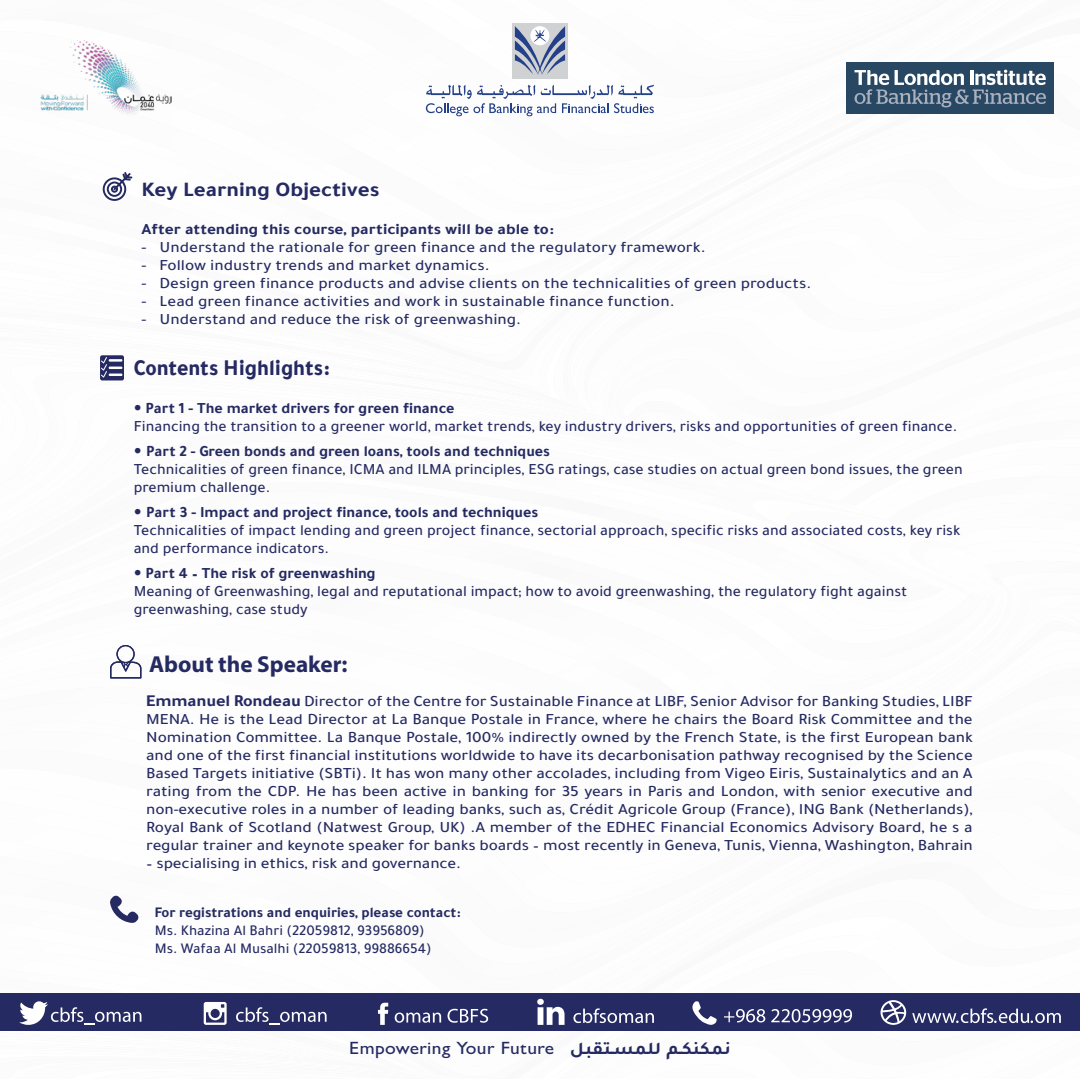
<style>
.page{position:relative;width:1080px;height:1080px;background:#fff}
.page>*{position:absolute;margin:0;border:0;box-sizing:border-box;transform-origin:0 0}
.t1{font:800 23.2px "Tajawal";color:#252a62;scale:.93 1}
.t2{font:700 23.2px "Myriad Pro";color:#252a62}
.t3{font:700 21px "Tajawal";color:#252a62;scale:1.09 1}
.t4{font:500 17.9px "Gill Sans";letter-spacing:.02em;color:#252a62;scale:1.09 1}
.t5{font:700 17.9px "Tajawal";color:#252a62;scale:1.09 1}
.t6{font:500 15.8px/18px "Tajawal";color:#252a62;text-align:justify;scale:1.09 1}
.t7{font:500 15.8px/18px "Tajawal";color:#252a62}
.t8{font:700 15.8px "Tajawal";color:#252a62;scale:1.09 1}
.t9{font:500 15px/18px "Tajawal";color:#252a62}
.t10{font:700 15px "Tajawal";color:#252a62}
.s1{font-family:"Frutiger LT Arabic 55 Roman";font-weight:400}
.s2{font-weight:700}
.s3{font-weight:700;font-size:16.8px}
</style>
<div class="page">
<svg style="left:0;top:993px;width:1080px;height:38px;background:#3b3f72"></svg>
<img style="left:41px;top:40px;width:130px;height:75px">
<svg style="left:100px;top:355px;width:24px;height:25px"></svg>
<svg style="left:110px;top:896px;width:29px;height:27px"></svg>
<svg style="left:110px;top:645px;width:31px;height:34px"></svg>
<svg style="left:426px;top:23px;width:628px;height:94px"></svg>
<svg style="left:102px;top:172px;width:31px;height:29px"></svg>
<h2 class="t3" style="left:142px;top:174px;width:220px">Key Learning Objectives</h2>
<p class="t8" style="left:142px;top:218px;width:380px">After attending this course, participants will be able to:</p>
<p class="t6" style="left:142px;top:238px;width:519px">- Understand the rationale for green finance and the regulatory framework.</p>
<p class="t6" style="left:142px;top:256px;width:321px">- Follow industry trends and market dynamics.</p>
<p class="t6" style="left:142px;top:274px;width:616px">- Design green finance products and advise clients on the technicalities of green products.</p>
<p class="t6" style="left:142px;top:292px;width:491px">- Lead green finance activities and work in sustainable finance function.</p>
<p class="t6" style="left:142px;top:310px;width:350px">- Understand and reduce the risk of greenwashing.</p>
<h1 class="t1" style="left:134px;top:349px;width:212px">Contents Highlights:</h1>
<p class="t7" style="left:134px;top:399px;width:825px"><span class="s1">•</span> <span class="s2">Part 1 - The market drivers for green finance<br></span>Financing the transition to a greener world, market trends, key industry drivers, risks and opportunities of green finance.</p>
<p class="t7" style="left:134px;top:442px;width:831px"><span class="s1">•</span> <span class="s2">Part 2 - Green bonds and green loans, tools and techniques<br></span>Technicalities of green finance, ICMA and ILMA principles, ESG ratings, case studies on actual green bond issues, the green premium challenge.</p>
<p class="t7" style="left:134px;top:503px;width:828px"><span class="s1">•</span> <span class="s2">Part 3 - Impact and project finance, tools and techniques<br></span>Technicalities of impact lending and green project finance, sectorial approach, specific risks and associated costs, key risk and performance indicators.</p>
<p class="t7" style="left:134px;top:564px;width:775px"><span class="s1">•</span> <span class="s2">Part 4 – The risk of greenwashing<br></span>Meaning of Greenwashing, legal and reputational impact; how to avoid greenwashing, the regulatory fight against greenwashing, case study</p>
<h1 class="t2" style="left:149px;top:649px;width:200px">About the Speaker:</h1>
<p class="t6" style="left:146px;top:692px;width:760px"><span class="s3">Emmanuel Rondeau</span> Director of the Centre for Sustainable Finance at LIBF, Senior Advisor for Banking Studies, LIBF MENA. He is the Lead Director at La Banque Postale in France, where he chairs the Board Risk Committee and the Nomination Committee. La Banque Postale, 100% indirectly owned by the French State, is the first European bank and one of the first financial institutions worldwide to have its decarbonisation pathway recognised by the Science Based Targets initiative (SBTi). It has won many other accolades, including from Vigeo Eiris, Sustainalytics and an A rating from the CDP. He has been active in banking for 35 years in Paris and London, with senior executive and non-executive roles in a number of leading banks, such as, Crédit Agricole Group (France), ING Bank (Netherlands), Royal Bank of Scotland (Natwest Group, UK) .A member of the EDHEC Financial Economics Advisory Board, he s a regular trainer and keynote speaker for banks boards – most recently in Geneva, Tunis, Vienna, Washington, Bahrain</p>
<p class="t6" style="left:146px;top:854px;width:290px">– specialising in ethics, risk and governance.</p>
<p class="t10" style="left:155px;top:901px;width:308px">For registrations and enquiries, please contact:</p>
<p class="t9" style="left:155px;top:921px;width:278px">Ms. Khazina Al Bahri (22059812, 93956809)<br>Ms. Wafaa Al Musalhi (22059813, 99886654)</p>
<p class="t4" style="left:349px;top:1037px;width:189px">Empowering Your Future</p>
<p class="t5" style="left:570px;top:1035px;width:150px">ل قب سـ ت م لل م كـ كن م ن</p>
</div>
